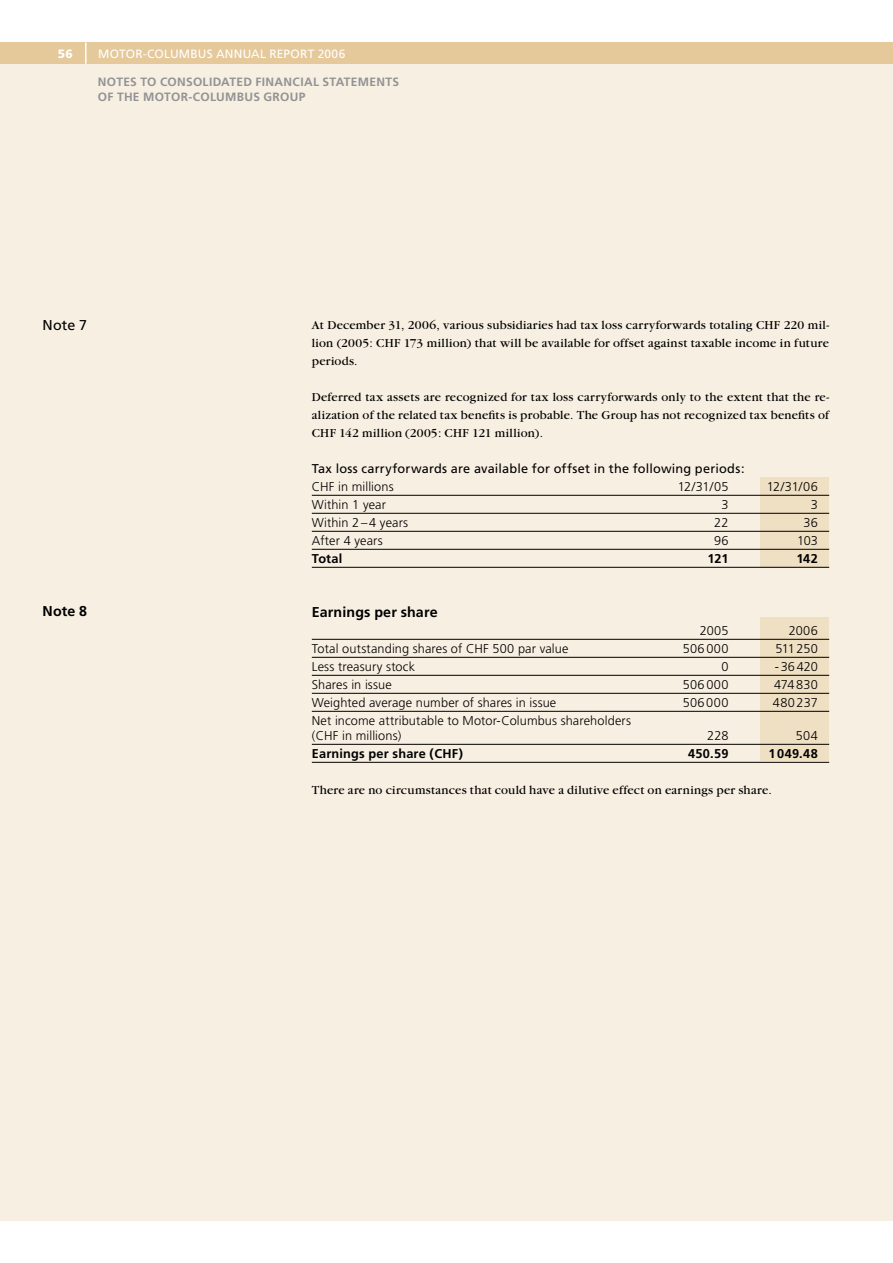
<style>
.page{position:relative;width:893px;height:1263px;background:#fff}
.page>*{position:absolute;margin:0;border:0;box-sizing:border-box;transform-origin:0 0}
.t1{font:700 14.25px "Frutiger";letter-spacing:.01em;color:#000}
.t2{font:14.25px "Frutiger";color:#000}
.t3{font:12.75px/18px "Garamond";letter-spacing:.02em;color:#000;text-align:justify}
.t4{font:300 12.75px/15px "Frutiger";letter-spacing:.01em;color:#000}
.t5{font:12.75px "Frutiger";letter-spacing:.015em;color:#000}
.t6{font:700 12.75px "Frutiger";letter-spacing:.02em;color:#000}
.t7{font:700 12px/15px "Frutiger";letter-spacing:.025em;color:#929395}
.t8{font:12px "Frutiger";letter-spacing:.015em;color:#fff}
.t9{font:900 12px "Frutiger";color:#fff}
</style>
<div class="page">
<div style="left:0;top:64px;width:893px;height:1156px;background:#f7efe1"></div>
<div style="left:0;top:42px;width:893px;height:22px;background:#e5c99b"></div>
<hr style="left:85px;top:42px;width:2px;height:22px;background:#fff">
<div style="left:761px;top:617px;width:68px;height:144px;background:#efdfc3"></div>
<div style="left:761px;top:477px;width:68px;height:90px;background:#efdfc3"></div>
<hr style="left:312px;top:495px;width:517px;height:1px;background:#000">
<hr style="left:312px;top:513px;width:517px;height:1px;background:#000">
<hr style="left:312px;top:531px;width:517px;height:1px;background:#000">
<hr style="left:312px;top:549px;width:517px;height:1px;background:#000">
<hr style="left:312px;top:567px;width:517px;height:1px;background:#000">
<hr style="left:312px;top:639px;width:517px;height:1px;background:#000">
<hr style="left:312px;top:657px;width:517px;height:1px;background:#000">
<hr style="left:312px;top:675px;width:517px;height:1px;background:#000">
<hr style="left:312px;top:693px;width:517px;height:1px;background:#000">
<hr style="left:312px;top:711px;width:517px;height:1px;background:#000">
<hr style="left:312px;top:744px;width:517px;height:1px;background:#000">
<hr style="left:312px;top:762px;width:517px;height:1px;background:#000">
<p class="t9" style="left:58px;top:46px;width:8px">56</p>
<p class="t8" style="left:98px;top:47px;width:249px">M otor-Columbus Annual Report 2006</p>
<p class="t7" style="left:98px;top:74px;width:303px">NOTES TO CONSOLIDATED FINANCIAL STATEM ENTS<br>OF TH E MOTOR-COLUMBUS GROUP</p>
<p class="t2" style="left:43px;top:317px;width:46px">N ote 7</p>
<p class="t3" style="left:312px;top:316px;width:519px">At December 31, 2006, various subsidiaries had tax loss carryforwards totaling CHF 220 mil&shy;lion (2005: CHF 173 million) that will be available for offset against taxable income in future periods.</p>
<p class="t3" style="left:312px;top:388px;width:519px">Deferred tax assets are recognized for tax loss carryforwards only to the extent that the re&shy;alization of the related tax benefits is probable. The Group has not recognized tax benefits of CHF 142 million (2005: CHF 121 million).</p>
<p class="t5" style="left:312px;top:461px;width:434px">Tax loss carryforwards are available for offset in the following periods:</p>
<p class="t4" style="left:312px;top:479px;width:83px">CHF in millions</p>
<p class="t4" style="left:678px;top:479px;width:52px">12/31/05</p>
<p class="t4" style="left:767px;top:479px;width:53px">12/31/06</p>
<p class="t4" style="left:312px;top:497px;width:76px">Within 1 year</p>
<p class="t4" style="left:721px;top:497px;width:9px">3</p>
<p class="t4" style="left:811px;top:497px;width:9px">3</p>
<p class="t4" style="left:312px;top:515px;width:98px">Within 2–4 years</p>
<p class="t4" style="left:714px;top:515px;width:16px">22</p>
<p class="t4" style="left:803px;top:515px;width:16px">36</p>
<p class="t4" style="left:312px;top:533px;width:72px">After 4 years</p>
<p class="t4" style="left:714px;top:533px;width:16px">96</p>
<p class="t4" style="left:797px;top:533px;width:22px">103</p>
<p class="t6" style="left:312px;top:551px;width:32px">TOTAL</p>
<p class="t6" style="left:707px;top:551px;width:22px">121</p>
<p class="t6" style="left:796px;top:551px;width:23px">142</p>
<p class="t1" style="left:43px;top:603px;width:46px">NOTE 8</p>
<p class="t1" style="left:312px;top:603px;width:127px">EARNINGS PER SHARE</p>
<p class="t4" style="left:700px;top:623px;width:30px">2005</p>
<p class="t4" style="left:789px;top:623px;width:31px">2006</p>
<p class="t4" style="left:312px;top:641px;width:258px">Total outstanding shares of CH F 500 par value</p>
<p class="t4" style="left:683px;top:641px;width:47px">506000</p>
<p class="t4" style="left:775px;top:641px;width:44px">511250</p>
<p class="t4" style="left:312px;top:659px;width:105px">Less treasury stock</p>
<p class="t4" style="left:721px;top:659px;width:9px">0</p>
<p class="t4" style="left:775px;top:659px;width:45px">-36420</p>
<p class="t4" style="left:312px;top:677px;width:81px">Shares in issue</p>
<p class="t4" style="left:683px;top:677px;width:47px">506000</p>
<p class="t4" style="left:774px;top:677px;width:45px">474830</p>
<p class="t4" style="left:312px;top:695px;width:246px">Weighted average number of shares in issue</p>
<p class="t4" style="left:683px;top:695px;width:47px">506000</p>
<p class="t4" style="left:773px;top:695px;width:47px">480237</p>
<p class="t4" style="left:312px;top:713px;width:321px">Net income attributable to Motor-Columbus shareholders (CHF in millions)</p>
<p class="t4" style="left:707px;top:728px;width:23px">228</p>
<p class="t4" style="left:796px;top:728px;width:23px">504</p>
<p class="t6" style="left:312px;top:746px;width:153px">EARNINGS PER SHARE (CHF)</p>
<p class="t6" style="left:688px;top:746px;width:42px">450.59</p>
<p class="t6" style="left:768px;top:746px;width:51px">1049.48</p>
<p class="t3" style="left:312px;top:781px;width:461px">There are no circumstances that could have a dilutive effect on earnings per share.</p>
</div>
